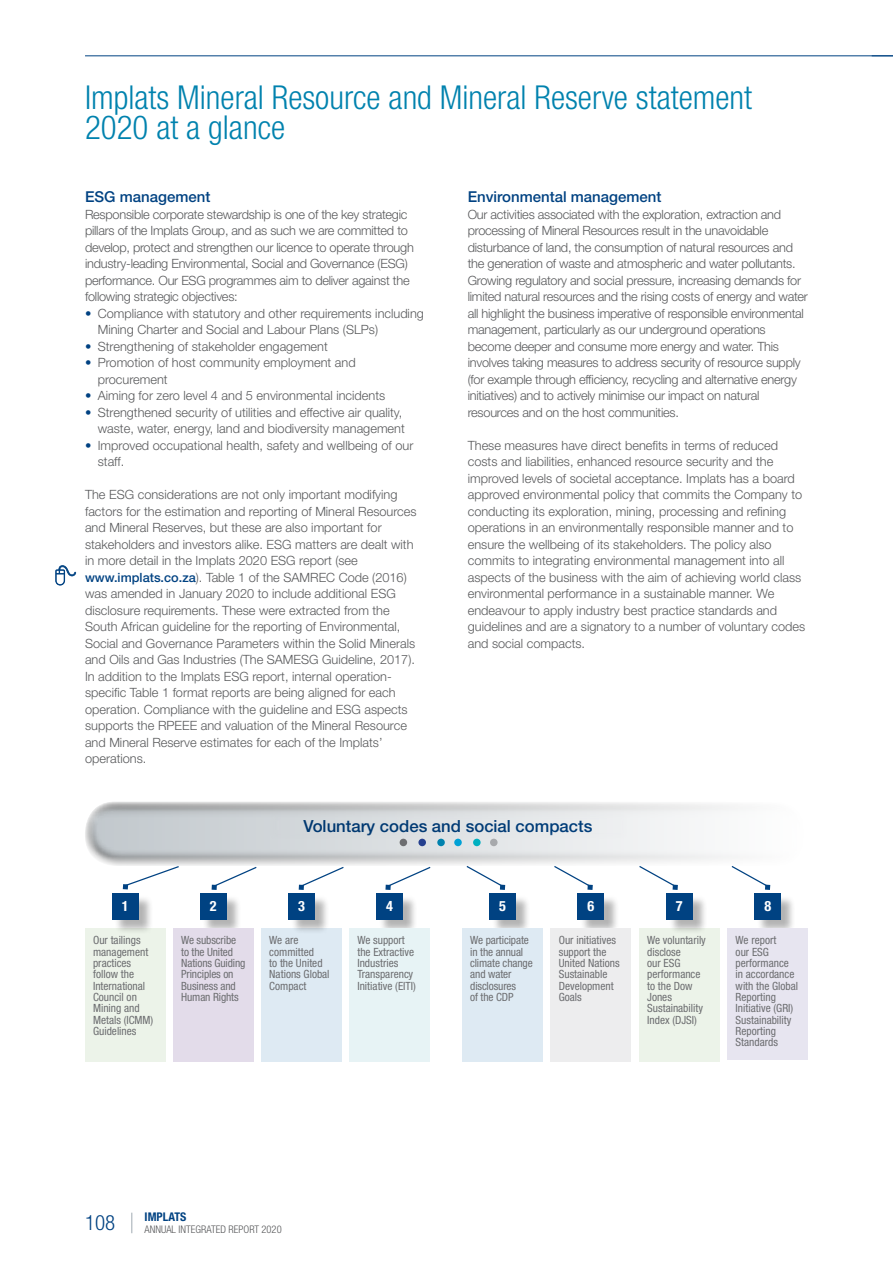
<style>
.page{position:relative;width:893px;height:1263px;background:#fff}
.page>*{position:absolute;margin:0;border:0;box-sizing:border-box;transform-origin:0 0}
.t1{font:300 condensed 33px/30px "Helvetica Neue LT Std";color:#0082ae}
.t2{font:300 condensed 21px "Helvetica Neue LT Std";color:#004282}
.t3{font:500 16.65px "Helvetica Neue LT Std";color:#004282}
.t4{font:500 15px "Helvetica Neue LT Std";color:#004282}
.t5{font:700 condensed 14.25px "Helvetica Neue LT Std";color:#fff}
.t6{font:300 12.75px/16.5px "Helvetica Neue LT Std";color:#58595b}
.t7{font:300 12.75px/16.5px "Helvetica Neue LT Std";letter-spacing:-.02em;color:#58595b}
.t8{font:700 condensed 12px "Helvetica Neue LT Std";color:#004282}
.t9{font:condensed 11.4px/11.4px "Helvetica Neue LT Std";color:#6d6e71}
.t10{font:300 condensed 10.5px "Helvetica Neue LT Std";color:#58595b}
.s1{color:#004282}
.s2{font-weight:500;color:#004282}
</style>
<div class="page">
<svg style="left:55px;top:565px;width:21px;height:20px"></svg>
<div style="left:84px;top:814px;width:724px;height:53px;background:#fff;opacity:.8"></div>
<div style="left:84px;top:801px;width:724px;height:57px;background:#000;opacity:.8"></div>
<div style="left:378px;top:895px;width:40px;height:39px;background:#000;opacity:.3"></div>
<div style="left:376px;top:893px;width:27px;height:26px;background:#004282"></div>
<div style="left:202px;top:895px;width:40px;height:39px;background:#000;opacity:.3"></div>
<div style="left:200px;top:893px;width:26px;height:26px;background:#004282"></div>
<svg style="left:212px;top:866px;width:46px;height:24px"></svg>
<svg style="left:299px;top:866px;width:46px;height:24px"></svg>
<svg style="left:385px;top:866px;width:47px;height:24px"></svg>
<div style="left:579px;top:895px;width:40px;height:39px;background:#000;opacity:.3"></div>
<div style="left:578px;top:893px;width:26px;height:26px;background:#004282"></div>
<svg style="left:553px;top:865px;width:40px;height:25px"></svg>
<div style="left:491px;top:895px;width:40px;height:39px;background:#000;opacity:.3"></div>
<div style="left:489px;top:893px;width:27px;height:26px;background:#004282"></div>
<svg style="left:465px;top:865px;width:40px;height:25px"></svg>
<div style="left:756px;top:895px;width:40px;height:39px;background:#000;opacity:.3"></div>
<div style="left:755px;top:893px;width:26px;height:26px;background:#004282"></div>
<svg style="left:730px;top:865px;width:40px;height:25px"></svg>
<div style="left:85px;top:928px;width:80px;height:134px;background:#ecf3e9"></div>
<div style="left:173px;top:928px;width:80px;height:134px;background:#e3dcea"></div>
<div style="left:462px;top:928px;width:81px;height:134px;background:#deeaf3"></div>
<div style="left:349px;top:928px;width:81px;height:134px;background:#e7f3f5"></div>
<div style="left:261px;top:928px;width:81px;height:134px;background:#deeaf3"></div>
<div style="left:551px;top:928px;width:80px;height:134px;background:#ededee"></div>
<div style="left:728px;top:928px;width:80px;height:132px;background:#e7e5f0"></div>
<div style="left:639px;top:928px;width:80px;height:134px;background:#ecf3e9"></div>
<div style="left:668px;top:895px;width:40px;height:39px;background:#000;opacity:.3"></div>
<div style="left:666px;top:893px;width:26px;height:26px;background:#004282"></div>
<svg style="left:638px;top:865px;width:40px;height:25px"></svg>
<div style="left:114px;top:895px;width:40px;height:39px;background:#000;opacity:.3"></div>
<div style="left:112px;top:893px;width:26px;height:26px;background:#004282"></div>
<svg style="left:123px;top:865px;width:57px;height:24px"></svg>
<div style="left:290px;top:895px;width:40px;height:39px;background:#000;opacity:.3"></div>
<div style="left:288px;top:893px;width:27px;height:26px;background:#004282"></div>
<div style="left:400px;top:839px;width:7px;height:7px;background:#6d6e71;border-radius:50%"></div>
<div style="left:418px;top:839px;width:8px;height:7px;background:#25408f;border-radius:50%"></div>
<div style="left:437px;top:839px;width:8px;height:7px;background:#0082ae;border-radius:50%"></div>
<div style="left:454px;top:839px;width:8px;height:7px;background:#00a1d6;border-radius:50%"></div>
<div style="left:473px;top:839px;width:8px;height:7px;background:#00b0c0;border-radius:50%"></div>
<div style="left:490px;top:839px;width:8px;height:7px;background:#a7a9ac;border-radius:50%"></div>
<div style="left:270px;top:814px;width:357px;height:25px;background:linear-gradient(to right,#d0d4d8,#eeeff1)"></div>
<hr style="left:85px;top:55px;width:808px;height:1px;background:#004282">
<svg style="left:131px;top:1213px;width:1px;height:20px"></svg>
<h1 class="t1" style="left:85px;top:82px;width:669px">Implats Mineral Resource and Mineral Reserve statement<br>2020 at a glance</h1>
<p class="t4" style="left:85px;top:188px;width:127px">ESG management</p>
<p class="t7" style="left:85px;top:205px;width:330px">Responsible corporate stewardship is one of the key strategic pillars of the Implats Group, and as such we are committed to develop, protect and strengthen our licence to operate through industry-leading Environmental, Social and Governance (ESG) performance. Our ESG programmes aim to deliver against the following strategic objectives:</p>
<p class="t6" style="left:98px;top:304px;width:328px;text-indent:-13px"><span class="s1">•</span> Compliance with statutory and other requirements including<br>Mining Charter and Social and Labour Plans (SLPs)</p>
<p class="t6" style="left:85px;top:337px;width:244px"><span class="s1">•</span> Strengthening of stakeholder engagement</p>
<p class="t6" style="left:98px;top:354px;width:259px;text-indent:-13px"><span class="s1">•</span> Promotion of host community employment and procurement</p>
<p class="t6" style="left:85px;top:387px;width:302px"><span class="s1">•</span> Aiming for zero level 4 and 5 environmental incidents</p>
<p class="t6" style="left:85px;top:403px;width:321px;text-align:right"><span class="s1">•</span> Strengthened security of utilities and effective air quality, waste, water, energy, land and biodiversity management</p>
<p class="t6" style="left:98px;top:436px;width:317px;text-indent:-13px"><span class="s1">•</span> Improved occupational health, safety and wellbeing of our staff.</p>
<p class="t6" style="left:85px;top:486px;width:333px">The ESG considerations are not only important modifying factors for the estimation and reporting of Mineral Resources and Mineral Reserves, but these are also important for stakeholders and investors alike. ESG matters are dealt with in more detail in the Implats 2020 ESG report (see <span class="s2">www.implats.co.za</span>). Table 1 of the SAMREC Code (2016) was amended in January 2020 to include additional ESG disclosure requirements. These were extracted from the South African guideline for the reporting of Environmental, Social and Governance Parameters within the Solid Minerals and Oils and Gas Industries (The SAMESG Guideline, 2017).<br>In addition to the Implats ESG report, internal operation&shy;specific Table 1 format reports are being aligned for each operation. Compliance with the guideline and ESG aspects supports the RPEEE and valuation of the Mineral Resource and Mineral Reserve estimates for each of the Implats’ operations.</p>
<p class="t4" style="left:468px;top:188px;width:195px">Environmental management</p>
<p class="t7" style="left:468px;top:205px;width:342px">Our activities associated with the exploration, extraction and processing of Mineral Resources result in the unavoidable disturbance of land, the consumption of natural resources and the generation of waste and atmospheric and water pollutants.<br>Growing regulatory and social pressure, increasing demands for limited natural resources and the rising costs of energy and water all highlight the business imperative of responsible environmental management, particularly as our underground operations become deeper and consume more energy and water. This involves taking measures to address security of resource supply (for example through efficiency, recycling and alternative energy initiatives) and to actively minimise our impact on natural resources and on the host communities.</p>
<p class="t6" style="left:468px;top:436px;width:339px">These measures have direct benefits in terms of reduced costs and liabilities, enhanced resource security and the improved levels of societal acceptance. Implats has a board approved environmental policy that commits the Company to conducting its exploration, mining, processing and refining operations in an environmentally responsible manner and to ensure the wellbeing of its stakeholders. The policy also commits to integrating environmental management into all aspects of the business with the aim of achieving world class environmental performance in a sustainable manner. We endeavour to apply industry best practice standards and guidelines and are a signatory to a number of voluntary codes and social compacts.</p>
<h3 class="t3" style="left:303px;top:816px;width:290px">Voluntary codes and social compacts</h3>
<p class="t5" style="left:122px;top:897px;width:8px">1</p>
<p class="t5" style="left:298px;top:897px;width:8px">3</p>
<p class="t5" style="left:676px;top:897px;width:8px">7</p>
<p class="t5" style="left:210px;top:897px;width:8px">2</p>
<p class="t5" style="left:386px;top:897px;width:8px">4</p>
<p class="t5" style="left:499px;top:897px;width:8px">5</p>
<p class="t5" style="left:587px;top:897px;width:8px">6</p>
<p class="t5" style="left:764px;top:897px;width:8px">8</p>
<p class="t9" style="left:93px;top:934px;width:62px">Our tailings management practices follow the<br>International<br>Council on<br>Mining and<br>Metals (ICMM)<br>Guidelines</p>
<p class="t9" style="left:181px;top:934px;width:66px">We subscribe to the United<br>Nations Guiding<br>Principles on<br>Business and<br>Human Rights</p>
<p class="t9" style="left:470px;top:934px;width:64px">We participate in the annual climate change and water disclosures<br>of the CDP</p>
<p class="t9" style="left:269px;top:934px;width:62px">We are committed<br>to the United<br>Nations Global<br>Compact</p>
<p class="t9" style="left:559px;top:934px;width:62px">Our initiatives support the<br>United Nations<br>Sustainable<br>Development<br>Goals</p>
<p class="t9" style="left:736px;top:934px;width:64px">We report<br>our ESG performance in accordance with the Global<br>Reporting<br>Initiative (GRI)<br>Sustainability<br>Reporting<br>Standards</p>
<p class="t9" style="left:647px;top:934px;width:60px">We voluntarily disclose<br>our ESG performance to the Dow<br>Jones<br>Sustainability<br>Index (DJSI)</p>
<p class="t9" style="left:357px;top:934px;width:60px">We support the Extractive<br>Industries<br>Transparency<br>Initiative (EITI)</p>
<h2 class="t2" style="left:85px;top:1211px;width:32px">108</h2>
<p class="t8" style="left:145px;top:1210px;width:43px">IMPLATS</p>
<p class="t10" style="left:145px;top:1223px;width:139px">ANNUAL INTEGRATED REPORT 2020</p>
</div>
